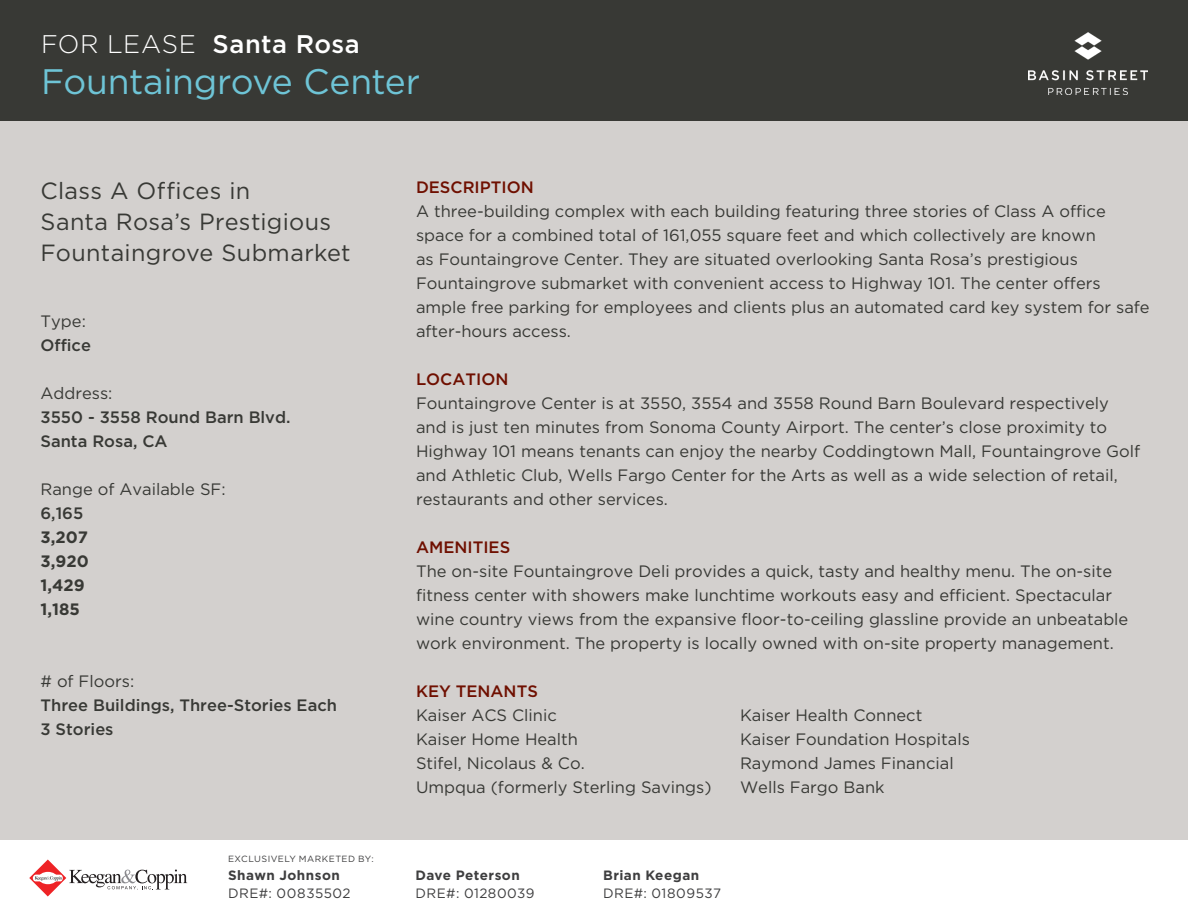
<style>
.page{position:relative;width:1188px;height:918px;background:#fff}
.page>*{position:absolute;margin:0;border:0;box-sizing:border-box;transform-origin:0 0}
.t1{font:35.4px "Gotham";letter-spacing:-.01em;color:#6ec4d6}
.t2{font:500 25.5px "Gotham";letter-spacing:.02em;color:#fff}
.t3{font:23.4px "Gotham";letter-spacing:.015em;color:#383935}
.t4{font:16.5px/24px "Gotham";color:#383935}
.t5{font:500 16.5px "Gotham";color:#383935}
.t6{font:500 16.5px "Gotham";color:#6f0f00}
.t7{font:700 16.5px "Gotham";color:#383935}
.t8{font:13.5px "Gotham";letter-spacing:.04em;color:#3e3e3f}
.t9{font:700 13.5px "Gotham";letter-spacing:.035em;color:#3e3e3f}
.t10{font:9px "Gotham";letter-spacing:.05em;color:#3e3e3f}
.s1{font-weight:300}
</style>
<div class="page">
<div style="left:0;top:120px;width:1188px;height:719px;background:#d3d0ce"></div>
<div style="left:0;top:0;width:1188px;height:121px;background:#383935"></div>
<svg style="left:29px;top:860px;width:158px;height:37px"></svg>
<img style="left:1029px;top:33px;width:119px;height:61px">
<p class="t2" style="left:41px;top:29px;width:320px"><span class="s1">FOR LEASE</span> Santa Rosa</p>
<p class="t1" style="left:41px;top:62px;width:380px">Fountaingrove Center</p>
<p class="t3" style="left:40px;top:178px;width:211px">Class A Offices in</p>
<p class="t3" style="left:40px;top:209px;width:292px">Santa Rosa’s Prestigious</p>
<p class="t3" style="left:40px;top:240px;width:312px">Fountaingrove Submarket</p>
<p class="t4" style="left:40px;top:309px;width:47px">Type:</p>
<p class="t5" style="left:40px;top:336px;width:52px">Office</p>
<p class="t4" style="left:40px;top:381px;width:74px">Address:</p>
<p class="t5" style="left:40px;top:408px;width:252px">3550 - 3558 Round Barn Blvd.</p>
<p class="t5" style="left:40px;top:432px;width:129px">Santa Rosa, CA</p>
<p class="t4" style="left:40px;top:477px;width:187px">Range of Available SF:</p>
<p class="t5" style="left:40px;top:504px;width:44px">6,165</p>
<p class="t7" style="left:40px;top:528px;width:49px">3,207</p>
<p class="t7" style="left:40px;top:552px;width:50px">3,920</p>
<p class="t7" style="left:40px;top:576px;width:46px">1,429</p>
<p class="t7" style="left:40px;top:600px;width:41px">1,185</p>
<p class="t4" style="left:40px;top:669px;width:95px"># of Floors:</p>
<p class="t5" style="left:40px;top:696px;width:298px">Three Buildings, Three-Stories Each</p>
<p class="t5" style="left:40px;top:720px;width:75px">3 Stories</p>
<p class="t10" style="left:228px;top:854px;width:147px">EXCLUSIVELY MARKETED BY:</p>
<p class="t9" style="left:228px;top:868px;width:113px">Shawn Johnson</p>
<p class="t8" style="left:228px;top:886px;width:124px">DRE#: 00835502</p>
<p class="t6" style="left:416px;top:178px;width:119px">DESCRIPTION</p>
<p class="t4" style="left:416px;top:199px;width:735px">A three-building complex with each building featuring three stories of Class A office space for a combined total of 161,055 square feet and which collectively are known<br>as Fountaingrove Center. They are situated overlooking Santa Rosa’s prestigious Fountaingrove submarket with convenient access to Highway 101. The center offers ample free parking for employees and clients plus an automated card key system for safe after-hours access.</p>
<p class="t6" style="left:416px;top:370px;width:94px">LOCATION</p>
<p class="t4" style="left:416px;top:391px;width:726px">Fountaingrove Center is at 3550, 3554 and 3558 Round Barn Boulevard respectively and is just ten minutes from Sonoma County Airport. The center’s close proximity to Highway 101 means tenants can enjoy the nearby Coddingtown Mall, Fountaingrove Golf and Athletic Club, Wells Fargo Center for the Arts as well as a wide selection of retail, restaurants and other services.</p>
<p class="t6" style="left:416px;top:538px;width:96px">AMENITIES</p>
<p class="t4" style="left:416px;top:559px;width:714px">The on-site Fountaingrove Deli provides a quick, tasty and healthy menu. The on-site fitness center with showers make lunchtime workouts easy and efficient. Spectacular wine country views from the expansive floor-to-ceiling glassline provide an unbeatable work environment. The property is locally owned with on-site property management.</p>
<p class="t6" style="left:416px;top:682px;width:123px">KEY TENANTS</p>
<p class="t4" style="left:416px;top:703px;width:142px">Kaiser ACS Clinic</p>
<p class="t4" style="left:740px;top:703px;width:184px">Kaiser Health Connect</p>
<p class="t4" style="left:416px;top:727px;width:164px">Kaiser Home Health</p>
<p class="t4" style="left:740px;top:727px;width:231px">Kaiser Foundation Hospitals</p>
<p class="t4" style="left:416px;top:751px;width:170px">Stifel, Nicolaus &amp; Co.</p>
<p class="t4" style="left:740px;top:751px;width:215px">Raymond James Financial</p>
<p class="t4" style="left:416px;top:775px;width:297px">Umpqua (formerly Sterling Savings)</p>
<p class="t4" style="left:740px;top:775px;width:146px">Wells Fargo Bank</p>
<p class="t9" style="left:416px;top:868px;width:106px">Dave Peterson</p>
<p class="t8" style="left:416px;top:886px;width:121px">DRE#: 01280039</p>
<p class="t9" style="left:603px;top:868px;width:98px">Brian Keegan</p>
<p class="t8" style="left:603px;top:886px;width:120px">DRE#: 01809537</p>
</div>
